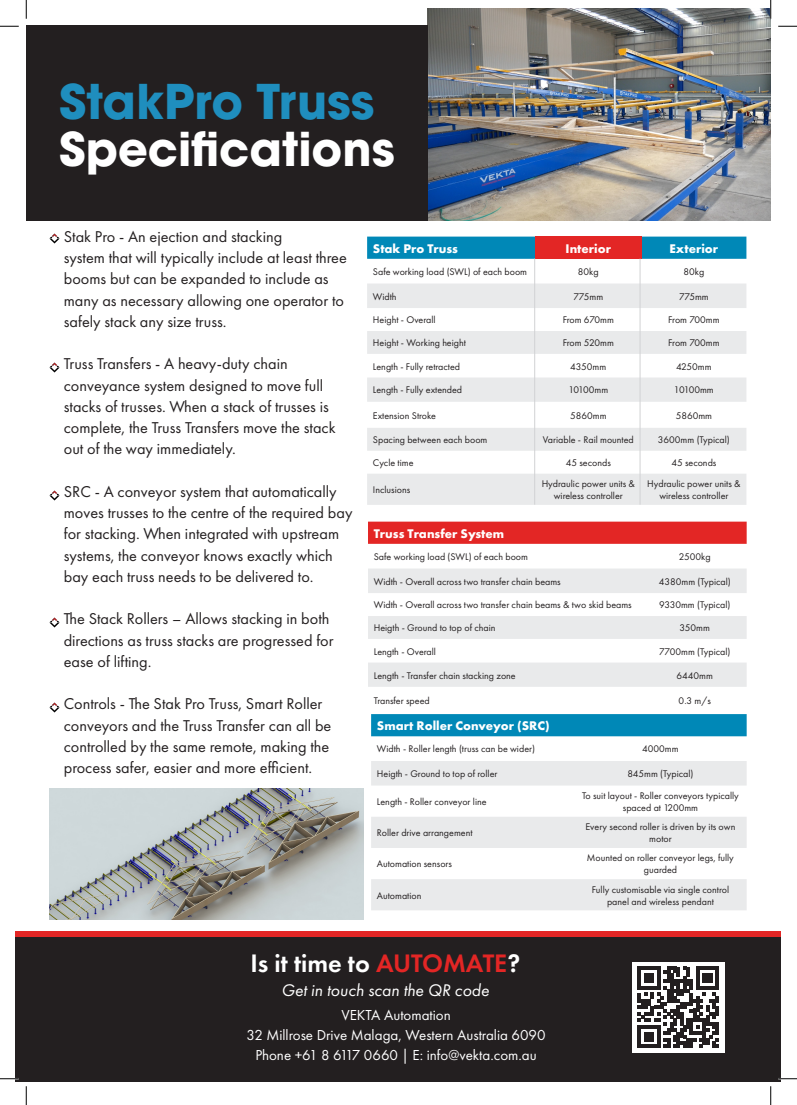
<style>
.page{position:relative;width:797px;height:1105px;background:#fff}
.page>*{position:absolute;margin:0;border:0;box-sizing:border-box;transform-origin:0 0}
.t1{font:700 47.5px "ITC Avant Garde Pro";color:#1f8ebe}
.t2{font:700 46.25px "ITC Avant Garde Pro";color:#fff}
.t3{font:600 26.25px "Futura PT";color:#fff}
.t4{font:italic 17.5px "Futura PT";color:#fff}
.t5{font:16.25px/21.2px "Futura PT";color:#231f20}
.t6{font:15px/20px "Futura PT";color:#fff;text-align:center}
.t7{font:700 13px "Futura PT";color:#fff}
.t8{font:10px/12px "Futura PT";color:#231f20;text-align:center}
.t9{font:10px "Futura PT";letter-spacing:-.02em;color:#231f20}
.t10{font:10px "Futura PT";letter-spacing:-.03em;color:#231f20}
.s1{color:#e32625}
</style>
<div class="page">
<img style="left:428px;top:9px;width:342px;height:212px">
<div style="left:26px;top:26px;width:402px;height:195px;background:#231f20"></div>
<div style="left:16px;top:931px;width:765px;height:6px;background:#e32625"></div>
<div style="left:16px;top:937px;width:765px;height:145px;background:#231f20"></div>
<div style="left:632px;top:962px;width:93px;height:91px;background:#fff"></div>
<svg style="left:637px;top:967px;width:82px;height:81px"></svg>
<svg style="left:50px;top:233px;width:9px;height:10px"></svg>
<svg style="left:50px;top:703px;width:9px;height:10px"></svg>
<svg style="left:50px;top:490px;width:9px;height:10px"></svg>
<svg style="left:50px;top:618px;width:9px;height:9px"></svg>
<svg style="left:50px;top:363px;width:9px;height:9px"></svg>
<div style="left:367px;top:237px;width:379px;height:22px;background:#0088b7"></div>
<div style="left:535px;top:237px;width:106px;height:22px;background:#e32625"></div>
<svg style="left:367px;top:283px;width:379px;height:222px;fill:#e9eaeb"></svg>
<hr style="left:534px;top:259px;width:1px;height:246px;background:#d1d2d4">
<hr style="left:640px;top:259px;width:1px;height:246px;background:#d1d2d4">
<div style="left:368px;top:522px;width:378px;height:22px;background:#e32625"></div>
<svg style="left:368px;top:568px;width:378px;height:119px;fill:#e9eaeb"></svg>
<div style="left:371px;top:714px;width:375px;height:22px;background:#0088b7"></div>
<svg style="left:371px;top:761px;width:375px;height:149px;fill:#e9eaeb"></svg>
<img style="left:50px;top:788px;width:314px;height:132px">
<svg style="left:0;top:25px;width:19px;height:2px"></svg>
<svg style="left:778px;top:25px;width:19px;height:2px"></svg>
<svg style="left:0;top:1078px;width:19px;height:1px"></svg>
<svg style="left:778px;top:1078px;width:19px;height:1px"></svg>
<svg style="left:25px;top:0;width:2px;height:19px"></svg>
<svg style="left:25px;top:1086px;width:2px;height:19px"></svg>
<svg style="left:770px;top:0;width:1px;height:19px"></svg>
<svg style="left:770px;top:1086px;width:1px;height:19px"></svg>
<p class="t1" style="left:59px;top:69px;width:317px">StakPro Truss</p>
<p class="t2" style="left:59px;top:118px;width:337px">Specifications</p>
<p class="t5" style="left:64px;top:226px;width:220px">Stak Pro - An ejection and stacking</p>
<p class="t5" style="left:64px;top:247px;width:284px">system that will typically include at least three booms but can be expanded to include as many as necessary allowing one operator to safely stack any size truss.</p>
<p class="t5" style="left:64px;top:353px;width:273px">Truss Transfers - A heavy-duty chain conveyance system designed to move full stacks of trusses. When a stack of trusses is complete, the Truss Transfers move the stack out of the way immediately.</p>
<p class="t5" style="left:64px;top:481px;width:290px">SRC - A conveyor system that automatically moves trusses to the centre of the required bay for stacking. When integrated with upstream systems, the conveyor knows exactly which bay each truss needs to be delivered to.</p>
<p class="t5" style="left:64px;top:608px;width:271px">The Stack Rollers – Allows stacking in both directions as truss stacks are progressed for ease of lifting.</p>
<p class="t5" style="left:64px;top:693px;width:269px">Controls - The Stak Pro Truss, Smart Roller conveyors and the Truss Transfer can all be controlled by the same remote, making the process safer, easier and more efficient.</p>
<p class="t7" style="left:373px;top:240px;width:87px">Stak Pro Truss</p>
<p class="t7" style="left:565px;top:240px;width:47px">Interior</p>
<p class="t7" style="left:669px;top:240px;width:50px">Exterior</p>
<p class="t8" style="left:373px;top:266px;width:156px">Safe working load (SWL) of each boom</p>
<p class="t8" style="left:578px;top:266px;width:22px">80kg</p>
<p class="t8" style="left:683px;top:266px;width:22px">80kg</p>
<p class="t8" style="left:373px;top:290px;width:25px">Width</p>
<p class="t8" style="left:573px;top:290px;width:31px">775mm</p>
<p class="t8" style="left:679px;top:290px;width:31px">775mm</p>
<p class="t8" style="left:373px;top:314px;width:64px">Height - Overall</p>
<p class="t9" style="left:562px;top:314px;width:53px">From 670mm</p>
<p class="t8" style="left:668px;top:314px;width:53px">From 700mm</p>
<p class="t8" style="left:373px;top:337px;width:95px">Height - Working height</p>
<p class="t9" style="left:562px;top:337px;width:53px">From 520mm</p>
<p class="t8" style="left:668px;top:337px;width:53px">From 700mm</p>
<p class="t8" style="left:373px;top:360px;width:89px">Length - Fully retracted</p>
<p class="t8" style="left:570px;top:360px;width:38px">4350mm</p>
<p class="t8" style="left:676px;top:360px;width:37px">4250mm</p>
<p class="t8" style="left:373px;top:384px;width:91px">Length - Fully extended</p>
<p class="t10" style="left:568px;top:384px;width:41px">10100mm</p>
<p class="t10" style="left:674px;top:384px;width:41px">10100mm</p>
<p class="t8" style="left:373px;top:409px;width:65px">Extension Stroke</p>
<p class="t8" style="left:570px;top:409px;width:38px">5860mm</p>
<p class="t8" style="left:675px;top:409px;width:38px">5860mm</p>
<p class="t8" style="left:373px;top:434px;width:116px">Spacing between each boom</p>
<p class="t8" style="left:542px;top:434px;width:93px">Variable - Rail mounted</p>
<p class="t8" style="left:658px;top:434px;width:73px">3600mm (Typical)</p>
<p class="t8" style="left:373px;top:457px;width:42px">Cycle time</p>
<p class="t8" style="left:565px;top:457px;width:47px">45 seconds</p>
<p class="t8" style="left:671px;top:457px;width:47px">45 seconds</p>
<p class="t8" style="left:373px;top:484px;width:39px">Inclusions</p>
<p class="t8" style="left:541px;top:478px;width:95px">Hydraulic power units &amp; wireless controller</p>
<p class="t8" style="left:647px;top:478px;width:95px">Hydraulic power units &amp; wireless controller</p>
<p class="t7" style="left:374px;top:525px;width:132px">Truss Transfer System</p>
<p class="t8" style="left:374px;top:551px;width:156px">Safe working load (SWL) of each boom</p>
<p class="t8" style="left:679px;top:551px;width:33px">2500kg</p>
<p class="t8" style="left:374px;top:575px;width:188px">Width - Overall across two transfer chain beams</p>
<p class="t8" style="left:658px;top:575px;width:73px">4380mm (Typical)</p>
<p class="t8" style="left:374px;top:599px;width:259px">Width - Overall across two transfer chain beams &amp; two skid beams</p>
<p class="t8" style="left:659px;top:599px;width:73px">9330mm (Typical)</p>
<p class="t8" style="left:374px;top:622px;width:123px">Heigth - Ground to top of chain</p>
<p class="t8" style="left:679px;top:622px;width:32px">350mm</p>
<p class="t8" style="left:374px;top:645px;width:64px">Length - Overall</p>
<p class="t8" style="left:659px;top:645px;width:73px">7700mm (Typical)</p>
<p class="t8" style="left:374px;top:669px;width:143px">Length - Transfer chain stacking zone</p>
<p class="t8" style="left:676px;top:669px;width:38px">6440mm</p>
<p class="t8" style="left:374px;top:694px;width:57px">Transfer speed</p>
<p class="t8" style="left:678px;top:694px;width:34px">0.3 m/s</p>
<p class="t7" style="left:377px;top:717px;width:174px">Smart Roller Conveyor (SRC)</p>
<p class="t8" style="left:377px;top:743px;width:160px">Width - Roller length (truss can be wider)</p>
<p class="t8" style="left:642px;top:743px;width:38px">4000mm</p>
<p class="t8" style="left:377px;top:768px;width:122px">Heigth - Ground to top of roller</p>
<p class="t8" style="left:627px;top:768px;width:68px">845mm (Typical)</p>
<p class="t8" style="left:377px;top:795px;width:111px">Length - Roller conveyor line</p>
<p class="t8" style="left:582px;top:789px;width:158px">To suit layout - Roller conveyors typically spaced at 1200mm</p>
<p class="t8" style="left:377px;top:827px;width:97px">Roller drive arrangement</p>
<p class="t8" style="left:585px;top:821px;width:151px">Every second roller is driven by its own motor</p>
<p class="t8" style="left:377px;top:858px;width:77px">Automation sensors</p>
<p class="t8" style="left:587px;top:852px;width:148px">Mounted on roller conveyor legs, fully guarded</p>
<p class="t8" style="left:377px;top:889px;width:46px">Automation</p>
<p class="t8" style="left:592px;top:883px;width:139px">Fully customisable via single control panel and wireless pendant</p>
<p class="t3" style="left:250px;top:946px;width:271px">Is it time to <span class="s1">AUTOMATE</span>?</p>
<p class="t4" style="left:281px;top:979px;width:209px">Get in touch scan the QR code</p>
<p class="t6" style="left:341px;top:1005px;width:111px">VEKTA Automation</p>
<p class="t6" style="left:247px;top:1025px;width:300px">32 Millrose Drive Malaga, Western Australia 6090<br>Phone +61 8 6117 0660 | E: info@vekta.com.au</p>
</div>
